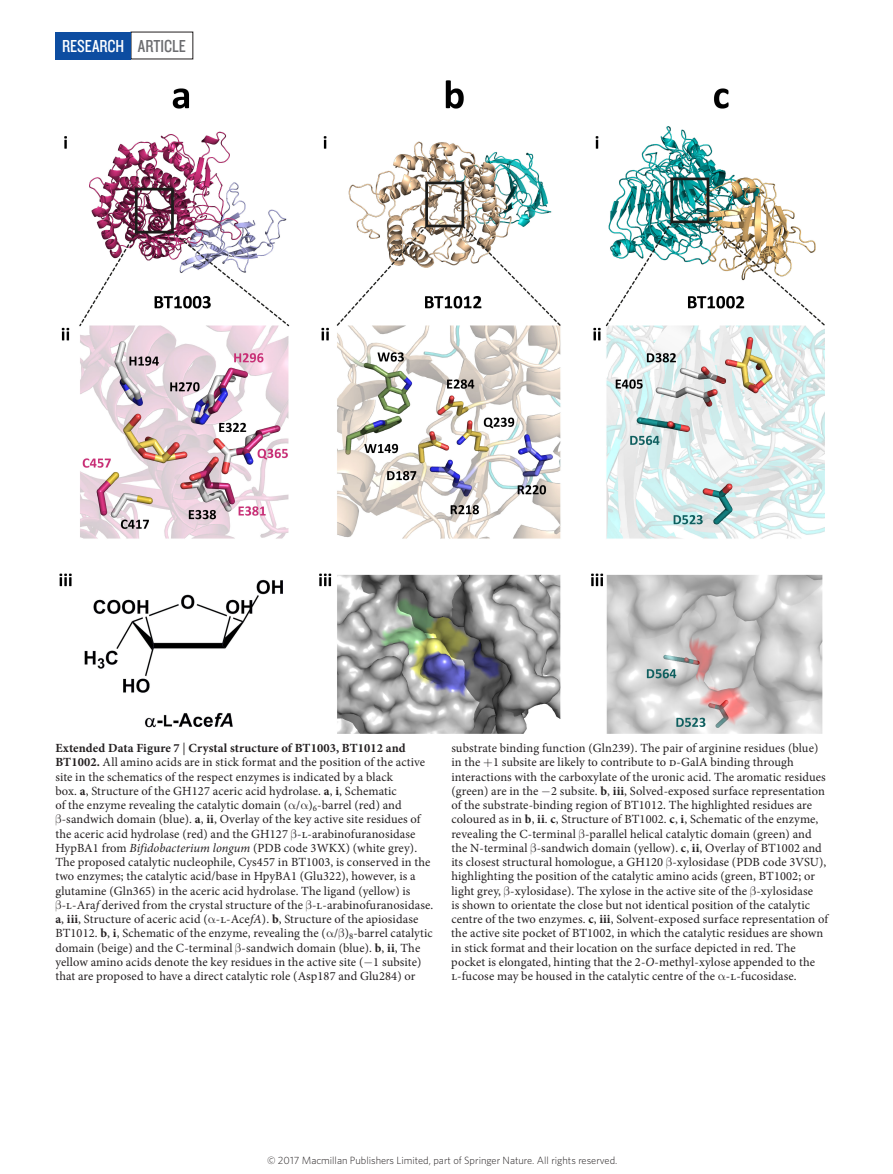
<style>
.page{position:relative;width:893px;height:1174px;background:#fff}
.page>*{position:absolute;margin:0;border:0;box-sizing:border-box;transform-origin:0 0}
.t1{font:18px "Knockout 29 Junior Ltweight";color:#fff}
.t2{font:12.45px/14.2px "Minion Pro";letter-spacing:.01em;color:#231f20}
.t3{font:700 12.45px "Minion Pro";letter-spacing:.01em;color:#231f20}
.t4{font:300 10.5px "Whitney";color:#231f20}
.s1{color:#6c6d70}
.s2{font-weight:400}
.s3{font-weight:700}
.s4{font-style:italic}
</style>
<div class="page">
<div style="left:55px;top:32px;width:76px;height:27px;background:#0d4da1"></div>
<img style="left:60px;top:81px;width:765px;height:653px">
<h1 class="t1" style="left:62px;top:34px;width:125px">RESEARCH <span class="s1">ARTICLE</span></h1>
<p class="t3" style="left:55px;top:739px;width:352px">Extended Data Figure 7 <span class="s2">|</span> Crystal structure of BT1003, BT1012 and</p>
<p class="t2" style="left:55px;top:755px;width:371px"><span class="s3">BT1002.</span> All amino acids are in stick format and the position of the active</p>
<p class="t2" style="left:55px;top:769px;width:339px">site in the schematics of the respect enzymes is indicated by a black</p>
<p class="t2" style="left:55px;top:783px;width:343px">box. <span class="s3">a</span>, Structure of the GH127 aceric acid hydrolase. <span class="s3">a</span>, <span class="s3">i</span>, Schematic</p>
<p class="t2" style="left:55px;top:798px;width:348px">of the enzyme revealing the catalytic domain ( / )<sub>6</sub>-barrel (red) and</p>
<p class="t2" style="left:62px;top:812px;width:360px">-sandwich domain (blue). <span class="s3">a</span>, <span class="s3">ii</span>, Overlay of the key active site residues of</p>
<p class="t2" style="left:55px;top:826px;width:362px">the aceric acid hydrolase (red) and the GH127 -l-arabinofuranosidase</p>
<p class="t2" style="left:55px;top:840px;width:363px">HypBA1 from <span class="s4">Bifidobacterium longum</span> (PDB code 3WKX) (white grey).</p>
<p class="t2" style="left:55px;top:855px;width:377px">The proposed catalytic nucleophile, Cys457 in BT1003, is conserved in the</p>
<p class="t2" style="left:55px;top:869px;width:362px">two enzymes; the catalytic acid/base in HpyBA1 (Glu322), however, is a</p>
<p class="t2" style="left:55px;top:883px;width:357px">glutamine (Gln365) in the aceric acid hydrolase. The ligand (yellow) is</p>
<p class="t2" style="left:62px;top:897px;width:373px">-l-Ara<span class="s4">f</span> derived from the crystal structure of the -l-arabinofuranosidase.</p>
<p class="t2" style="left:55px;top:912px;width:365px"><span class="s3">a</span>, <span class="s3">iii</span>, Structure of aceric acid ( -l-Ace<span class="s4">fA</span>). <span class="s3">b</span>, Structure of the apiosidase</p>
<p class="t2" style="left:55px;top:926px;width:379px">BT1012. <span class="s3">b</span>, <span class="s3">i</span>, Schematic of the enzyme, revealing the ( / )<sub>8</sub>-barrel catalytic</p>
<p class="t2" style="left:55px;top:940px;width:366px">domain (beige) and the C-terminal -sandwich domain (blue). <span class="s3">b</span>, <span class="s3">ii</span>, The</p>
<p class="t2" style="left:55px;top:954px;width:368px">yellow amino acids denote the key residues in the active site (−1 subsite)</p>
<p class="t2" style="left:55px;top:969px;width:361px">that are proposed to have a direct catalytic role (Asp187 and Glu284) or</p>
<p class="t2" style="left:451px;top:741px;width:378px">substrate binding function (Gln239). The pair of arginine residues (blue) in the 1 subsite are likely to contribute to d-GalA binding through interactions with the carboxylate of the uronic acid. The aromatic residues (green) are in the −2 subsite. <span class="s3">b</span>, <span class="s3">iii</span>, Solved-exposed surface representation of the substrate-binding region of BT1012. The highlighted residues are coloured as in <span class="s3">b</span>, <span class="s3">ii</span>. <span class="s3">c</span>, Structure of BT1002. <span class="s3">c</span>, <span class="s3">i</span>, Schematic of the enzyme, revealing the C-terminal -parallel helical catalytic domain (green) and the N-terminal -sandwich domain (yellow). <span class="s3">c</span>, <span class="s3">ii</span>, Overlay of BT1002 and its closest structural homologue, a GH120 -xylosidase (PDB code 3VSU), highlighting the position of the catalytic amino acids (green, BT1002; or light grey, -xylosidase). The xylose in the active site of the -xylosidase<br>is shown to orientate the close but not identical position of the catalytic centre of the two enzymes. <span class="s3">c</span>, <span class="s3">iii</span>, Solvent-exposed surface representation of the active site pocket of BT1002, in which the catalytic residues are shown in stick format and their location on the surface depicted in red. The pocket is elongated, hinting that the 2-<span class="s4">O</span>-methyl-xylose appended to the l-fucose may be housed in the catalytic centre of the -l-fucosidase.</p>
<p class="t4" style="left:267px;top:1153px;width:352px">© 2017 Macmillan Publishers Limited, part of Springer Nature. All rights reserved.</p>
</div>
